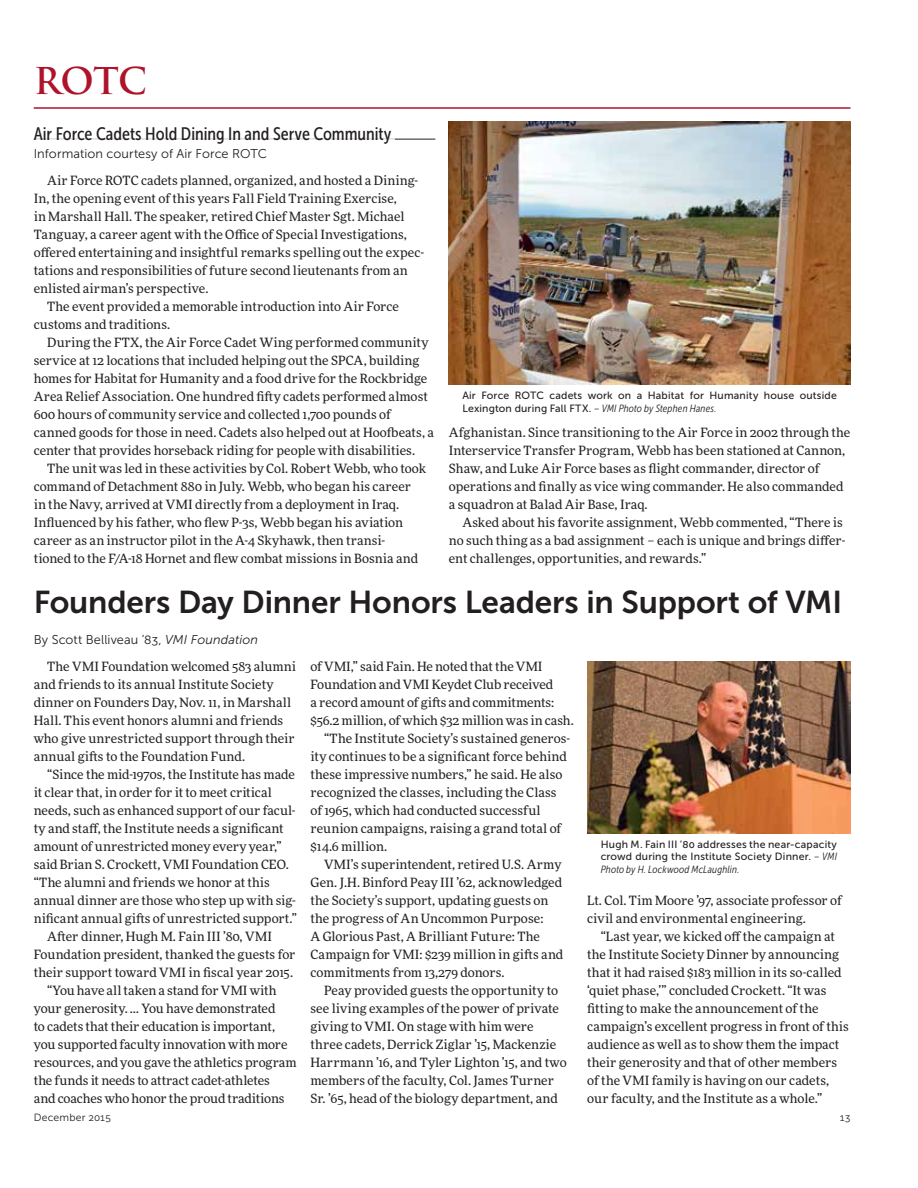
<style>
.page{position:relative;width:918px;height:1188px;background:#fff}
.page>*{position:absolute;margin:0;border:0;box-sizing:border-box;transform-origin:0 0}
.t1{font:600 36px "Trajan Pro 3";color:#ae132a}
.t2{font:31.5px "Museo Sans 700";letter-spacing:-.005em;color:#231f20}
.t3{font:18px "Museo Sans Cond 500";color:#231f20}
.t4{font:12.75px/18px "More Pro";letter-spacing:.005em;color:#231f20}
.t5{font:12.75px "Museo Sans 300";letter-spacing:.005em;color:#231f20}
.t6{font:10.5px/12.6px "Museo Sans 500";letter-spacing:.02em;color:#231f20}
.t7{font:italic 10.5px "Museo Sans Cond 300";letter-spacing:.015em;color:#231f20}
.t8{font:10.5px "Museo Sans 300";letter-spacing:.02em;color:#231f20}
.s1{font-family:"Museo Sans 500";font-style:normal}
.s2{font-style:italic}
.s3{font-family:"Museo Sans Cond 300";font-style:italic}
</style>
<div class="page">
<hr style="left:34px;top:139px;width:401px;height:1px;background:#231f20">
<hr style="left:34px;top:138px;width:361px;height:2px;background:#fff">
<img style="left:449px;top:122px;width:401px;height:263px">
<img style="left:587px;top:662px;width:263px;height:171px">
<hr style="left:34px;top:107px;width:816px;height:2px;background:#ae132a">
<h1 class="t1" style="left:34px;top:55px;width:115px">ROTC</h1>
<h3 class="t3" style="left:34px;top:123px;width:359px">Air Force Cadets Hold Dining In and Serve Community</h3>
<p class="t5" style="left:34px;top:146px;width:235px">Information courtesy of Air Force ROTC</p>
<p class="t4" style="left:47px;top:170px;width:372px">Air Force ROTC cadets planned, organized, and hosted a Dining-</p>
<p class="t4" style="left:34px;top:188px;width:365px">In, the opening event of this years Fall Field Training Exercise,</p>
<p class="t4" style="left:34px;top:206px;width:372px">in Marshall Hall. The speaker, retired Chief Master Sgt. Michael</p>
<p class="t4" style="left:34px;top:224px;width:375px">Tanguay, a career agent with the Office of Special Investigations,</p>
<p class="t4" style="left:34px;top:242px;width:392px">offered entertaining and insightful remarks spelling out the expec-</p>
<p class="t4" style="left:34px;top:260px;width:376px">tations and responsibilities of future second lieutenants from an</p>
<p class="t4" style="left:34px;top:278px;width:176px">enlisted airman’s perspective.</p>
<p class="t4" style="left:47px;top:296px;width:353px">The event provided a memorable introduction into Air Force</p>
<p class="t4" style="left:34px;top:314px;width:138px">customs and traditions.</p>
<p class="t4" style="left:47px;top:332px;width:383px">During the FTX, the Air Force Cadet Wing performed community</p>
<p class="t4" style="left:34px;top:350px;width:387px">service at 12 locations that included helping out the SPCA, building</p>
<p class="t4" style="left:34px;top:368px;width:395px">homes for Habitat for Humanity and a food drive for the Rockbridge</p>
<p class="t4" style="left:34px;top:386px;width:396px">Area Relief Association. One hundred fifty cadets performed almost</p>
<p class="t4" style="left:34px;top:404px;width:359px">600 hours of community service and collected 1,700 pounds of</p>
<p class="t4" style="left:34px;top:422px;width:402px">canned goods for those in need. Cadets also helped out at Hoofbeats, a</p>
<p class="t4" style="left:34px;top:440px;width:383px">center that provides horseback riding for people with disabilities.</p>
<p class="t4" style="left:47px;top:458px;width:381px">The unit was led in these activities by Col. Robert Webb, who took</p>
<p class="t4" style="left:34px;top:476px;width:379px">command of Detachment 880 in July. Webb, who began his career</p>
<p class="t4" style="left:34px;top:494px;width:367px">in the Navy, arrived at VMI directly from a deployment in Iraq.</p>
<p class="t4" style="left:34px;top:512px;width:371px">Influenced by his father, who flew P-3s, Webb began his aviation</p>
<p class="t4" style="left:34px;top:530px;width:353px">career as an instructor pilot in the A-4 Skyhawk, then transi-</p>
<p class="t4" style="left:34px;top:548px;width:386px">tioned to the F/A-18 Hornet and flew combat missions in Bosnia and</p>
<p class="t6" style="left:462px;top:389px;width:376px">Air Force ROTC cadets work on a Habitat for Humanity house outside</p>
<p class="t7" style="left:462px;top:402px;width:256px"><span class="s1">Lexington during Fall FTX.</span> – VMI Photo by Stephen Hanes.</p>
<p class="t4" style="left:449px;top:422px;width:403px">Afghanistan. Since transitioning to the Air Force in 2002 through the Interservice Transfer Program, Webb has been stationed at Cannon, Shaw, and Luke Air Force bases as flight commander, director of operations and finally as vice wing commander. He also commanded a squadron at Balad Air Base, Iraq.</p>
<p class="t4" style="left:449px;top:512px;width:398px;text-indent:14px">Asked about his favorite assignment, Webb commented, “There is no such thing as a bad assignment – each is unique and brings differ&shy;ent challenges, opportunities, and rewards.”</p>
<h2 class="t2" style="left:34px;top:585px;width:810px">Founders Day Dinner Honors Leaders in Support of VMI</h2>
<p class="t5" style="left:34px;top:632px;width:226px">By Scott Belliveau ’83, <span class="s2">VMI Foundation</span></p>
<p class="t4" style="left:34px;top:656px;width:264px;text-indent:14px">The VMI Foundation welcomed 583 alumni and friends to its annual Institute Society dinner on Founders Day, Nov. 11, in Marshall Hall. This event honors alumni and friends who give unrestricted support through their annual gifts to the Foundation Fund.</p>
<p class="t4" style="left:47px;top:764px;width:249px">“Since the mid-1970s, the Institute has made</p>
<p class="t4" style="left:34px;top:782px;width:240px">it clear that, in order for it to meet critical</p>
<p class="t4" style="left:34px;top:800px;width:263px">needs, such as enhanced support of our facul-</p>
<p class="t4" style="left:34px;top:818px;width:252px">ty and staff, the Institute needs a significant</p>
<p class="t4" style="left:34px;top:836px;width:250px">amount of unrestricted money every year,”</p>
<p class="t4" style="left:34px;top:854px;width:257px">said Brian S. Crockett, VMI Foundation CEO.</p>
<p class="t4" style="left:34px;top:872px;width:238px">“The alumni and friends we honor at this</p>
<p class="t4" style="left:34px;top:890px;width:263px">annual dinner are those who step up with sig-</p>
<p class="t4" style="left:34px;top:908px;width:265px">nificant annual gifts of unrestricted support.”</p>
<p class="t4" style="left:47px;top:926px;width:226px">After dinner, Hugh M. Fain III ’80, VMI</p>
<p class="t4" style="left:34px;top:944px;width:263px">Foundation president, thanked the guests for</p>
<p class="t4" style="left:34px;top:962px;width:261px">their support toward VMI in fiscal year 2015.</p>
<p class="t4" style="left:47px;top:980px;width:231px">“You have all taken a stand for VMI with</p>
<p class="t4" style="left:34px;top:998px;width:243px">your generosity. … You have demonstrated</p>
<p class="t4" style="left:34px;top:1016px;width:243px">to cadets that their education is important,</p>
<p class="t4" style="left:34px;top:1034px;width:255px">you supported faculty innovation with more</p>
<p class="t4" style="left:34px;top:1052px;width:264px">resources, and you gave the athletics program</p>
<p class="t4" style="left:34px;top:1070px;width:238px">the funds it needs to attract cadet-athletes</p>
<p class="t4" style="left:34px;top:1088px;width:252px">and coaches who honor the proud traditions</p>
<p class="t4" style="left:311px;top:656px;width:234px">of VMI,” said Fain. He noted that the VMI</p>
<p class="t4" style="left:311px;top:674px;width:244px">Foundation and VMI Keydet Club received</p>
<p class="t4" style="left:311px;top:692px;width:245px">a record amount of gifts and commitments:</p>
<p class="t4" style="left:311px;top:710px;width:265px">$56.2 million, of which $32 million was in cash.</p>
<p class="t4" style="left:324px;top:728px;width:248px">“The Institute Society’s sustained generos-</p>
<p class="t4" style="left:311px;top:746px;width:258px">ity continues to be a significant force behind</p>
<p class="t4" style="left:311px;top:764px;width:254px">these impressive numbers,” he said. He also</p>
<p class="t4" style="left:311px;top:782px;width:248px">recognized the classes, including the Class</p>
<p class="t4" style="left:311px;top:800px;width:232px">of 1965, which had conducted successful</p>
<p class="t4" style="left:311px;top:818px;width:252px">reunion campaigns, raising a grand total of</p>
<p class="t4" style="left:311px;top:836px;width:78px">$14.6 million.</p>
<p class="t4" style="left:324px;top:854px;width:239px">VMI’s superintendent, retired U.S. Army</p>
<p class="t4" style="left:311px;top:872px;width:253px">Gen. J.H. Binford Peay III ’62, acknowledged</p>
<p class="t4" style="left:311px;top:890px;width:239px">the Society’s support, updating guests on</p>
<p class="t4" style="left:311px;top:908px;width:234px">the progress of An Uncommon Purpose:</p>
<p class="t4" style="left:311px;top:926px;width:231px">A Glorious Past, A Brilliant Future: The</p>
<p class="t4" style="left:311px;top:944px;width:254px">Campaign for VMI: $239 million in gifts and</p>
<p class="t4" style="left:311px;top:962px;width:196px">commitments from 13,279 donors.</p>
<p class="t4" style="left:324px;top:980px;width:236px">Peay provided guests the opportunity to</p>
<p class="t4" style="left:311px;top:998px;width:250px">see living examples of the power of private</p>
<p class="t4" style="left:311px;top:1017px;width:225px">giving to VMI. On stage with him were</p>
<p class="t4" style="left:311px;top:1035px;width:247px">three cadets, Derrick Ziglar ’15, Mackenzie</p>
<p class="t4" style="left:311px;top:1053px;width:258px">Harrmann ’16, and Tyler Lighton ’15, and two</p>
<p class="t4" style="left:311px;top:1071px;width:245px">members of the faculty, Col. James Turner</p>
<p class="t4" style="left:311px;top:1089px;width:249px">Sr. ’65, head of the biology department, and</p>
<p class="t6" style="left:601px;top:838px;width:238px">Hugh M. Fain III ‘80 addresses the near-capacity crowd during the Institute Society Dinner. <span class="s3">– VMI</span></p>
<p class="t7" style="left:601px;top:864px;width:140px">Photo by H. Lockwood McLaughlin.</p>
<p class="t4" style="left:587px;top:891px;width:256px">Lt. Col. Tim Moore ’97, associate professor of civil and environmental engineering.</p>
<p class="t4" style="left:587px;top:927px;width:263px;text-indent:14px">“Last year, we kicked off the campaign at the Institute Society Dinner by announcing that it had raised $183 million in its so-called ‘quiet phase,’” concluded Crockett. “It was fitting to make the announcement of the campaign’s excellent progress in front of this audience as well as to show them the impact their generosity and that of other members of the VMI family is having on our cadets, our faculty, and the Institute as a whole.”</p>
<p class="t8" style="left:34px;top:1111px;width:79px">December 2015</p>
<p class="t8" style="left:840px;top:1111px;width:12px">13</p>
</div>
